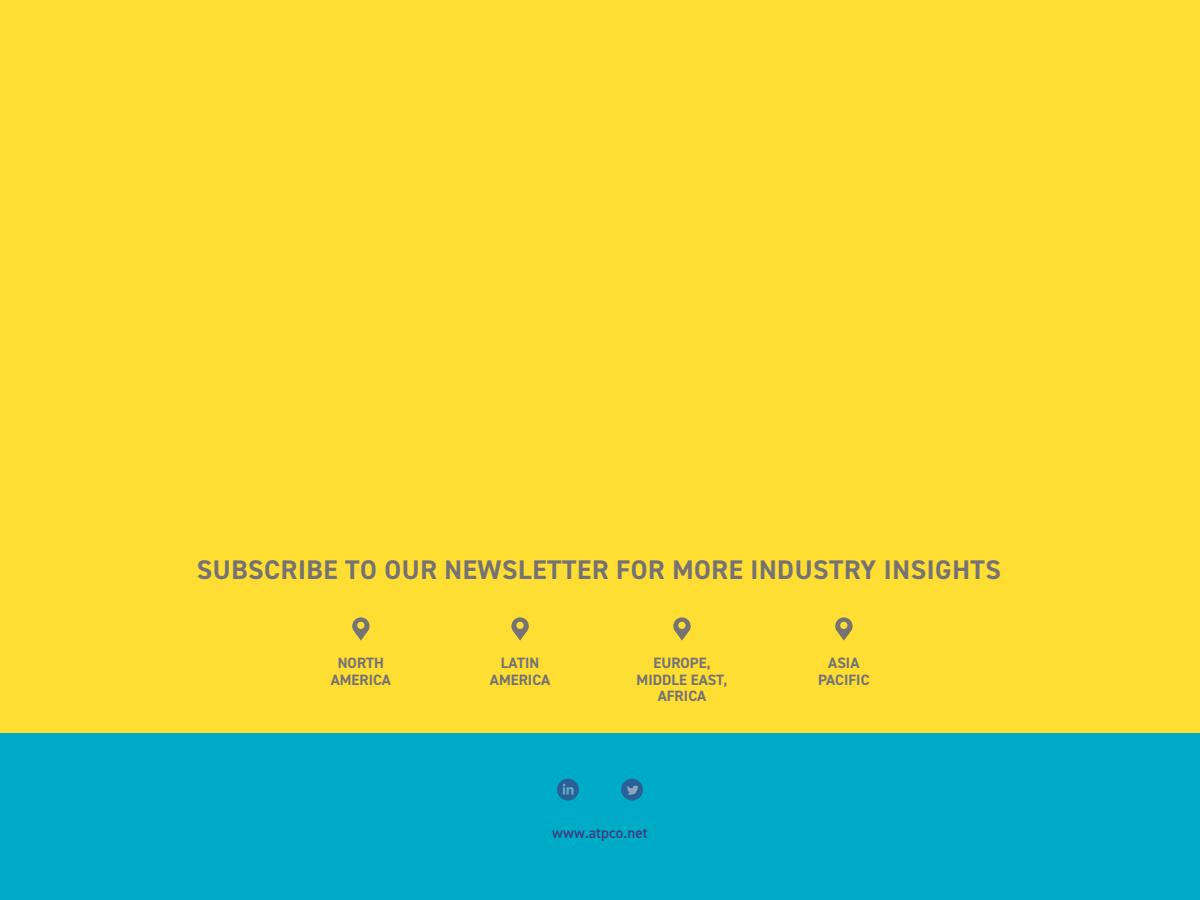
<style>
.page{position:relative;width:1200px;height:900px;background:#fff}
.page>*{position:absolute;margin:0;border:0;box-sizing:border-box;transform-origin:0 0}
.t1{font:700 27px "DIN2014";letter-spacing:.02em;color:#767273}
.t2{font:700 15px/16.5px "DIN2014";color:#767373;text-align:center}
.t3{font:700 15px/16.5px "DIN2014";color:#767273;text-align:center}
.t4{font:600 15px "DIN2014";letter-spacing:.01em;color:#3a4180}
</style>
<div class="page">
<div style="left:0;top:0;width:1200px;height:739px;background:#ffde33"></div>
<div style="left:0;top:734px;width:1200px;height:166px;background:#00abc7"></div>
<svg style="left:511px;top:617px;width:18px;height:24px"></svg>
<svg style="left:673px;top:617px;width:18px;height:24px"></svg>
<svg style="left:835px;top:617px;width:18px;height:24px"></svg>
<svg style="left:352px;top:617px;width:18px;height:24px"></svg>
<svg style="left:557px;top:779px;width:22px;height:22px"></svg>
<svg style="left:621px;top:779px;width:22px;height:22px"></svg>
<svg style="left:563px;top:784px;width:11px;height:11px"></svg>
<svg style="left:627px;top:784px;width:11px;height:11px"></svg>
<p class="t1" style="left:197px;top:552px;width:806px">SUBSCRIBE TO OUR NEWSLETTER FOR MORE INDUSTRY INSIGHTS</p>
<p class="t3" style="left:331px;top:655px;width:62px">NORTH<br>AMERICA</p>
<p class="t3" style="left:490px;top:655px;width:62px">LATIN<br>AMERICA</p>
<p class="t2" style="left:637px;top:655px;width:92px">EUROPE,<br>MIDDLE EAST,<br>AFRICA</p>
<p class="t2" style="left:818px;top:655px;width:53px">ASIA<br>PACIFIC</p>
<p class="t4" style="left:552px;top:823px;width:97px">www.atpco.net</p>
</div>
